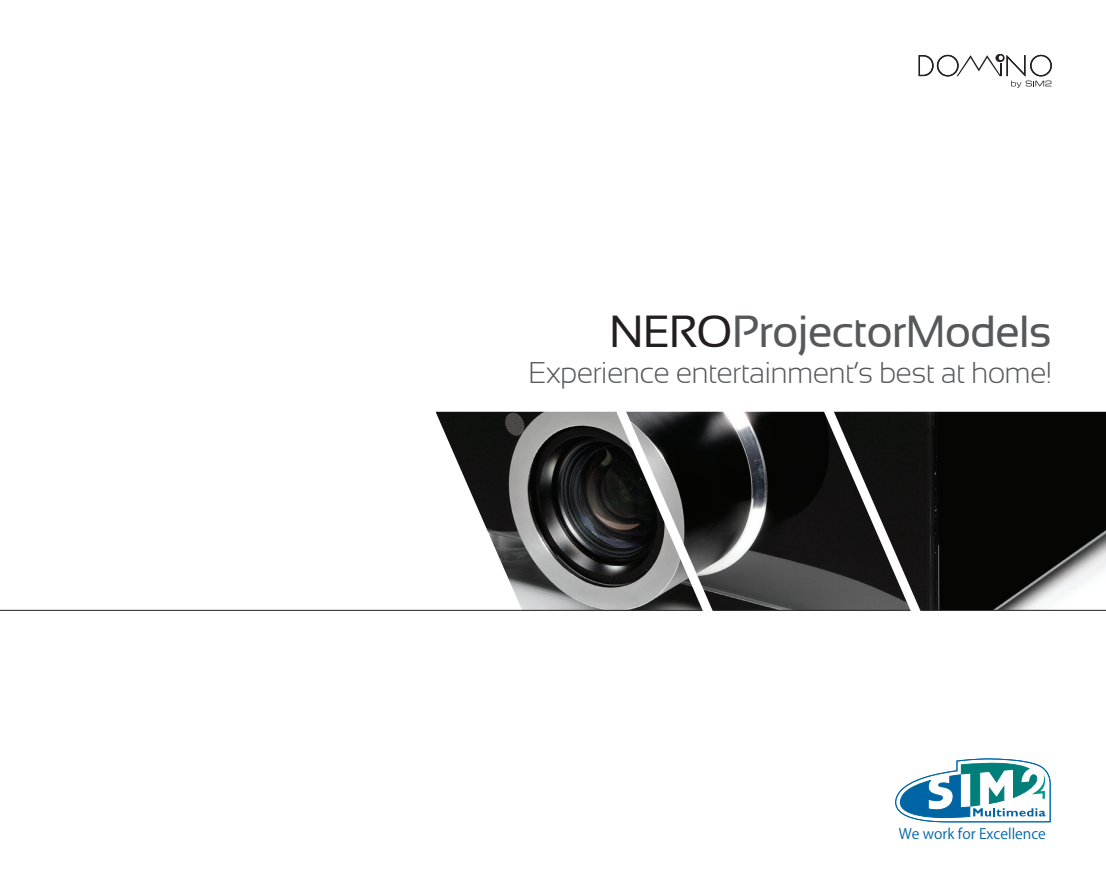
<style>
.page{position:relative;width:1106px;height:893px;background:#fff}
.page>*{position:absolute;margin:0;border:0;box-sizing:border-box;transform-origin:0 0}
.t1{font:45px "Sansation";letter-spacing:-.025em;color:#57585a}
.t2{font:300 30px "Sansation";letter-spacing:-.025em;color:#57585a}
.t3{font:14.25px "Koz Go Pr 6 N";color:#0065a4}
.s1{color:#231f20}
</style>
<div class="page">
<svg style="left:895px;top:758px;width:156px;height:65px"></svg>
<img style="left:435px;top:412px;width:671px;height:198px">
<svg style="left:918px;top:54px;width:133px;height:34px"></svg>
<hr style="left:0;top:610px;width:1106px;height:1px;background:#231f20">
<svg style="left:814px;top:411px;width:116px;height:200px;background:#2e2e2e"></svg>
<svg style="left:606px;top:411px;width:116px;height:200px;background:#4e4e4e"></svg>
<h1 class="t1" style="left:609px;top:307px;width:444px"><span class="s1">NERO</span>ProjectorModels</h1>
<p class="t2" style="left:528px;top:356px;width:525px">Experience entertainment’s best at home!</p>
<p class="t3" style="left:898px;top:826px;width:149px">We work for Excellence</p>
</div>
